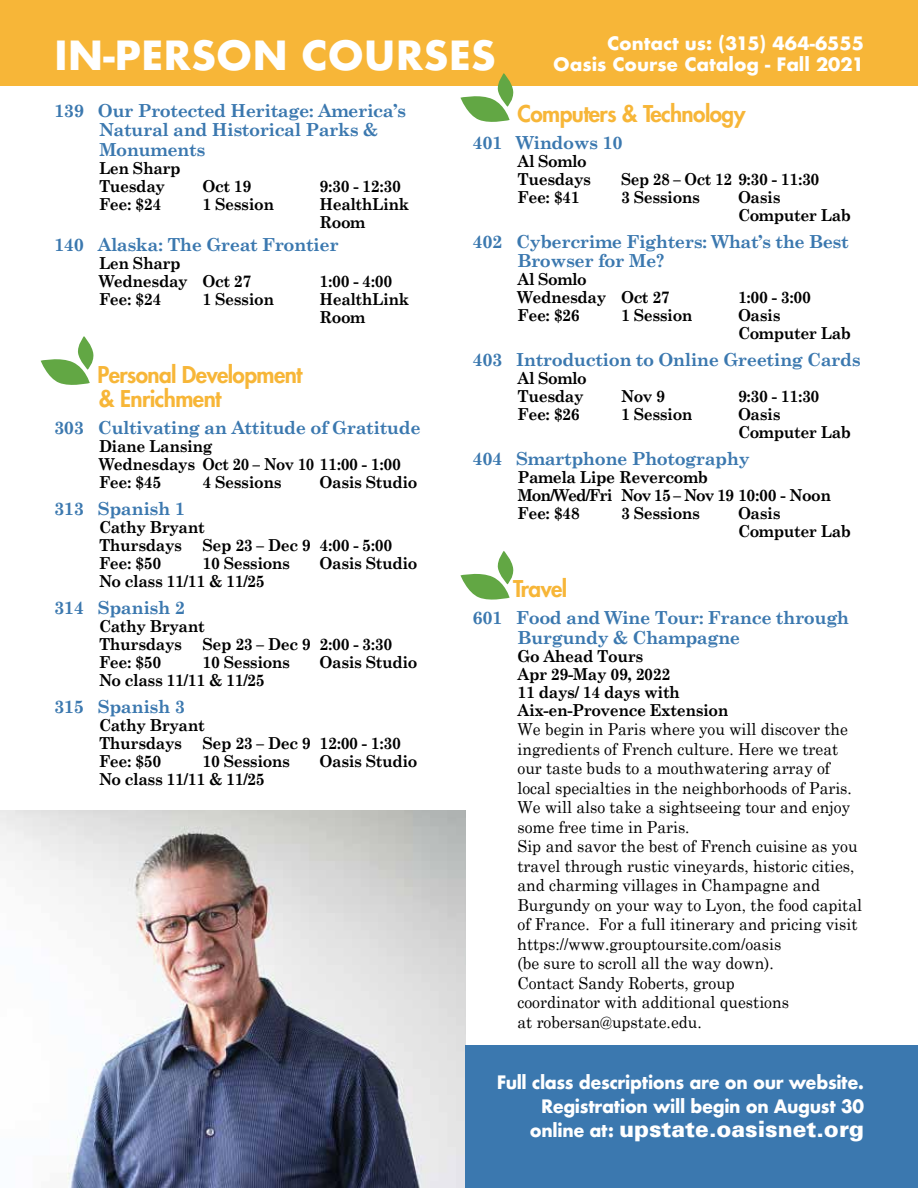
<style>
.page{position:relative;width:918px;height:1188px;background:#fff}
.page>*{position:absolute;margin:0;border:0;box-sizing:border-box;transform-origin:0 0}
.t1{font:700 39px "Futura";color:#fff}
.t2{font:800 22.5px/24px "Futura";letter-spacing:-.025em;color:#f7b638}
.t3{font:900 22.5px "Univers";color:#fff}
.t4{font:700 18px/19.5px "Century Schoolbook";letter-spacing:-.025em;color:#3b78af}
.t5{font:700 18px/24px "Futura";letter-spacing:-.02em;color:#fff;text-align:right;scale:.95 1}
.t6{font:700 18px/21px "Futura";color:#fff;text-align:right}
.t7{font:700 16.5px/18px "Century Schoolbook";letter-spacing:-.025em;color:#000;scale:.95 1}
.t8{font:16.5px/19.5px "Century Schoolbook";color:#000;scale:.95 1}
.t9{font:700 16.5px "Century Schoolbook";letter-spacing:-.025em;color:#000;scale:.92 1}
.s1{font-family:"Futura";font-weight:700;font-size:18px}
</style>
<div class="page">
<img style="left:0;top:811px;width:466px;height:377px">
<svg style="left:41px;top:336px;width:53px;height:49px"></svg>
<div style="left:0;top:0;width:918px;height:85px;background:#f7b638"></div>
<svg style="left:460px;top:73px;width:54px;height:49px"></svg>
<svg style="left:460px;top:551px;width:54px;height:49px"></svg>
<div style="left:466px;top:1045px;width:452px;height:143px;background:#3b78af"></div>
<h1 class="t1" style="left:54px;top:27px;width:444px">IN-PERSON COURSES</h1>
<p class="t6" style="left:553px;top:33px;width:312px">Contact us: (315) 464-6555<br>Oasis Course Catalog - Fall 2021</p>
<p class="t4" style="left:99px;top:101px;width:309px;text-indent:-45px">139 Our Protected Heritage: America’s<br>Natural and Historical Parks &amp;<br>Monuments</p>
<p class="t7" style="left:99px;top:159px;width:88px">Len Sharp<br>Tuesday</p>
<p class="t7" style="left:203px;top:177px;width:53px">Oct 19</p>
<p class="t7" style="left:320px;top:177px;width:87px">9:30 - 12:30</p>
<p class="t7" style="left:99px;top:195px;width:67px">Fee: $24</p>
<p class="t7" style="left:203px;top:195px;width:77px">1 Session</p>
<p class="t7" style="left:320px;top:195px;width:96px">HealthLink<br>Room</p>
<p class="t4" style="left:54px;top:234px;width:286px">140 Alaska: The Great Frontier</p>
<p class="t7" style="left:99px;top:254px;width:162px">Len Sharp<br>Wednesday Oct 27</p>
<p class="t7" style="left:320px;top:272px;width:78px">1:00 - 4:00</p>
<p class="t7" style="left:99px;top:290px;width:67px">Fee: $24</p>
<p class="t7" style="left:203px;top:290px;width:77px">1 Session</p>
<p class="t7" style="left:320px;top:290px;width:96px">HealthLink<br>Room</p>
<h2 class="t2" style="left:97px;top:362px;width:207px">Personal Development &amp; Enrichment</h2>
<p class="t4" style="left:54px;top:417px;width:368px">303 Cultivating an Attitude of Gratitude</p>
<p class="t7" style="left:99px;top:437px;width:320px">Diane Lansing<br>Wednesdays Oct 20 – Nov 10 11:00 - 1:00<br>Fee: $45</p>
<p class="t7" style="left:203px;top:473px;width:85px">4 Sessions</p>
<p class="t7" style="left:320px;top:473px;width:105px">Oasis Studio</p>
<p class="t4" style="left:54px;top:499px;width:133px">313 Spanish 1</p>
<p class="t7" style="left:99px;top:518px;width:310px">Cathy Bryant<br>Thursdays Sep 23 – Dec 9 4:00 - 5:00<br>Fee: $50</p>
<p class="t7" style="left:203px;top:554px;width:94px">10 Sessions</p>
<p class="t7" style="left:320px;top:554px;width:105px">Oasis Studio</p>
<p class="t7" style="left:99px;top:572px;width:176px">No class 11/11 &amp; 11/25</p>
<p class="t4" style="left:54px;top:598px;width:133px">314 Spanish 2</p>
<p class="t7" style="left:99px;top:617px;width:310px">Cathy Bryant<br>Thursdays Sep 23 – Dec 9 2:00 - 3:30<br>Fee: $50</p>
<p class="t7" style="left:203px;top:653px;width:94px">10 Sessions</p>
<p class="t7" style="left:320px;top:653px;width:105px">Oasis Studio</p>
<p class="t7" style="left:99px;top:671px;width:176px">No class 11/11 &amp; 11/25</p>
<p class="t4" style="left:54px;top:697px;width:133px">315 Spanish 3</p>
<p class="t7" style="left:99px;top:716px;width:320px">Cathy Bryant<br>Thursdays Sep 23 – Dec 9 12:00 - 1:30<br>Fee: $50</p>
<p class="t7" style="left:203px;top:752px;width:94px">10 Sessions</p>
<p class="t7" style="left:320px;top:752px;width:105px">Oasis Studio</p>
<p class="t7" style="left:99px;top:770px;width:176px">No class 11/11 &amp; 11/25</p>
<h2 class="t2" style="left:518px;top:101px;width:229px">Computers &amp; Technology</h2>
<p class="t4" style="left:472px;top:132px;width:152px">401 Windows 10</p>
<p class="t7" style="left:518px;top:152px;width:79px">Al Somlo<br>Tuesdays</p>
<p class="t9" style="left:621px;top:169px;width:217px">Sep 28 – Oct 12 9:30 - 11:30</p>
<p class="t7" style="left:518px;top:188px;width:67px">Fee: $41</p>
<p class="t7" style="left:621px;top:188px;width:85px">3 Sessions</p>
<p class="t7" style="left:738px;top:188px;width:121px">Oasis<br>Computer Lab</p>
<p class="t4" style="left:518px;top:231px;width:333px;text-indent:-45px">402 Cybercrime Fighters: What’s the Best<br>Browser for Me?</p>
<p class="t7" style="left:518px;top:270px;width:162px">Al Somlo<br>Wednesday Oct 27</p>
<p class="t7" style="left:738px;top:288px;width:78px">1:00 - 3:00</p>
<p class="t7" style="left:518px;top:306px;width:67px">Fee: $26</p>
<p class="t7" style="left:621px;top:306px;width:77px">1 Session</p>
<p class="t7" style="left:738px;top:306px;width:121px">Oasis<br>Computer Lab</p>
<p class="t4" style="left:472px;top:350px;width:390px">403 Introduction to Online Greeting Cards</p>
<p class="t7" style="left:518px;top:369px;width:75px">Al Somlo<br>Tuesday</p>
<p class="t7" style="left:621px;top:387px;width:48px">Nov 9</p>
<p class="t7" style="left:738px;top:387px;width:87px">9:30 - 11:30</p>
<p class="t7" style="left:518px;top:405px;width:67px">Fee: $26</p>
<p class="t7" style="left:621px;top:405px;width:77px">1 Session</p>
<p class="t7" style="left:738px;top:405px;width:121px">Oasis<br>Computer Lab</p>
<p class="t4" style="left:472px;top:449px;width:279px">404 Smartphone Photography</p>
<p class="t7" style="left:518px;top:468px;width:332px">Pamela Lipe Revercomb<br>Mon/Wed/Fri Nov 15 – Nov 19 10:00 - Noon<br>Fee: $48</p>
<p class="t7" style="left:621px;top:504px;width:85px">3 Sessions</p>
<p class="t7" style="left:738px;top:504px;width:121px">Oasis<br>Computer Lab</p>
<h2 class="t2" style="left:513px;top:577px;width:56px">Travel</h2>
<p class="t4" style="left:518px;top:608px;width:333px;text-indent:-45px">601 Food and Wine Tour: France through<br>Burgundy &amp; Champagne</p>
<p class="t7" style="left:518px;top:647px;width:224px">Go Ahead Tours<br>Apr 29-May 09, 2022<br>11 days/ 14 days with<br>Aix-en-Provence Extension</p>
<p class="t8" style="left:518px;top:719px;width:364px">We begin in Paris where you will discover the ingredients of French culture. Here we treat our taste buds to a mouthwatering array of local specialties in the neighborhoods of Paris.<br>We will also take a sightseeing tour and enjoy some free time in Paris.<br>Sip and savor the best of French cuisine as you travel through rustic vineyards, historic cities, and charming villages in Champagne and Burgundy on your way to Lyon, the food capital of France. For a full itinerary and pricing visit https://www.grouptoursite.com/oasis<br>(be sure to scroll all the way down).<br>Contact Sandy Roberts, group<br>coordinator with additional questions<br>at robersan@upstate.edu.</p>
<p class="t5" style="left:497px;top:1071px;width:388px">Full class descriptions are on our website.<br>Registration will begin on August 30</p>
<h2 class="t3" style="left:530px;top:1115px;width:336px"><span class="s1">online at:</span> upstate.oasisnet.org</h2>
</div>
